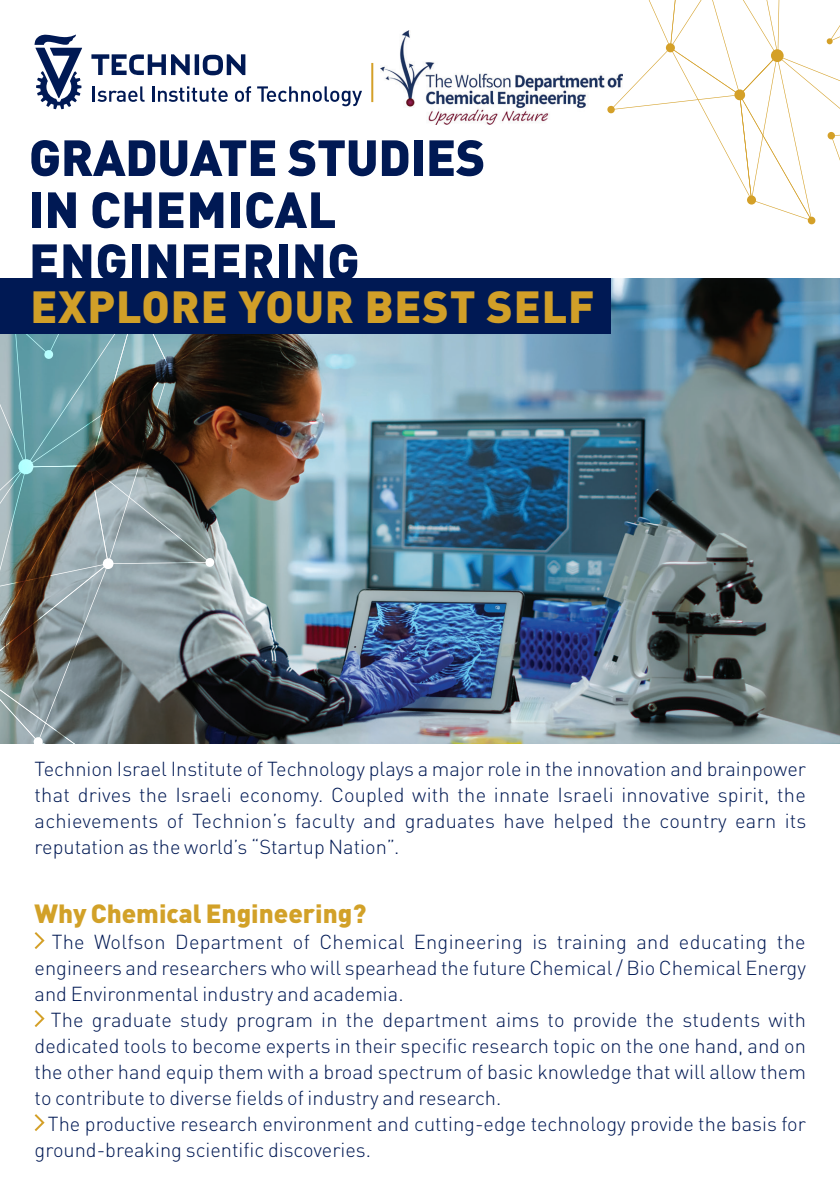
<style>
.page{position:relative;width:840px;height:1191px;background:#fff}
.page>*{position:absolute;margin:0;border:0;box-sizing:border-box;transform-origin:0 0}
.t1{font:900 50px/52px "DIN Pro";letter-spacing:.01em;color:#001954}
.t2{font:900 44.4px "DIN Pro";letter-spacing:.02em;color:#d19f28}
.t3{font:900 26px "DIN Pro";color:#d2a128}
.t4{font:300 20px/26px "DIN Pro";color:#001954;text-align:justify}
</style>
<div class="page">
<img style="left:380px;top:31px;width:224px;height:93px">
<svg style="left:604px;top:0;width:235px;height:225px"></svg>
<img style="left:246px;top:279px;width:593px;height:465px">
<img style="left:0;top:278px;width:246px;height:466px">
<svg style="left:257px;top:86px;width:105px;height:20px"></svg>
<svg style="left:34px;top:34px;width:217px;height:76px"></svg>
<div style="left:0;top:279px;width:609px;height:55px;background:#001954"></div>
<hr style="left:371px;top:63px;width:2px;height:39px;background:#d4a028">
<svg style="left:34px;top:932px;width:11px;height:17px"></svg>
<svg style="left:34px;top:1010px;width:11px;height:17px"></svg>
<svg style="left:34px;top:1114px;width:11px;height:17px"></svg>
<h1 class="t1" style="left:29px;top:125px;width:457px">GRADUATE STUDIES<br>IN CHEMICAL<br>ENGINEERING</h1>
<h2 class="t2" style="left:30px;top:268px;width:565px">EXPLORE YOUR BEST SELF</h2>
<p class="t4" style="left:35px;top:754px;width:772px">Technion Israel Institute of Technology plays a major role in the innovation and brainpower that drives the Israeli economy. Coupled with the innate Israeli innovative spirit, the achievements of Technion’s faculty and graduates have helped the country earn its reputation as the world’s “Startup Nation”.</p>
<h3 class="t3" style="left:35px;top:891px;width:333px">Why Chemical Engineering?</h3>
<p class="t4" style="left:35px;top:927px;width:772px;text-indent:17px">The Wolfson Department of Chemical Engineering is training and educating the engineers and researchers who will spearhead the future Chemical / Bio Chemical Energy and Environmental industry and academia.</p>
<p class="t4" style="left:35px;top:1005px;width:772px;text-indent:16px">The graduate study program in the department aims to provide the students with dedicated tools to become experts in their specific research topic on the one hand, and on the other hand equip them with a broad spectrum of basic knowledge that will allow them to contribute to diverse fields of industry and research.</p>
<p class="t4" style="left:35px;top:1109px;width:772px;text-indent:13px">The productive research environment and cutting-edge technology provide the basis for ground-breaking scientific discoveries.</p>
</div>
